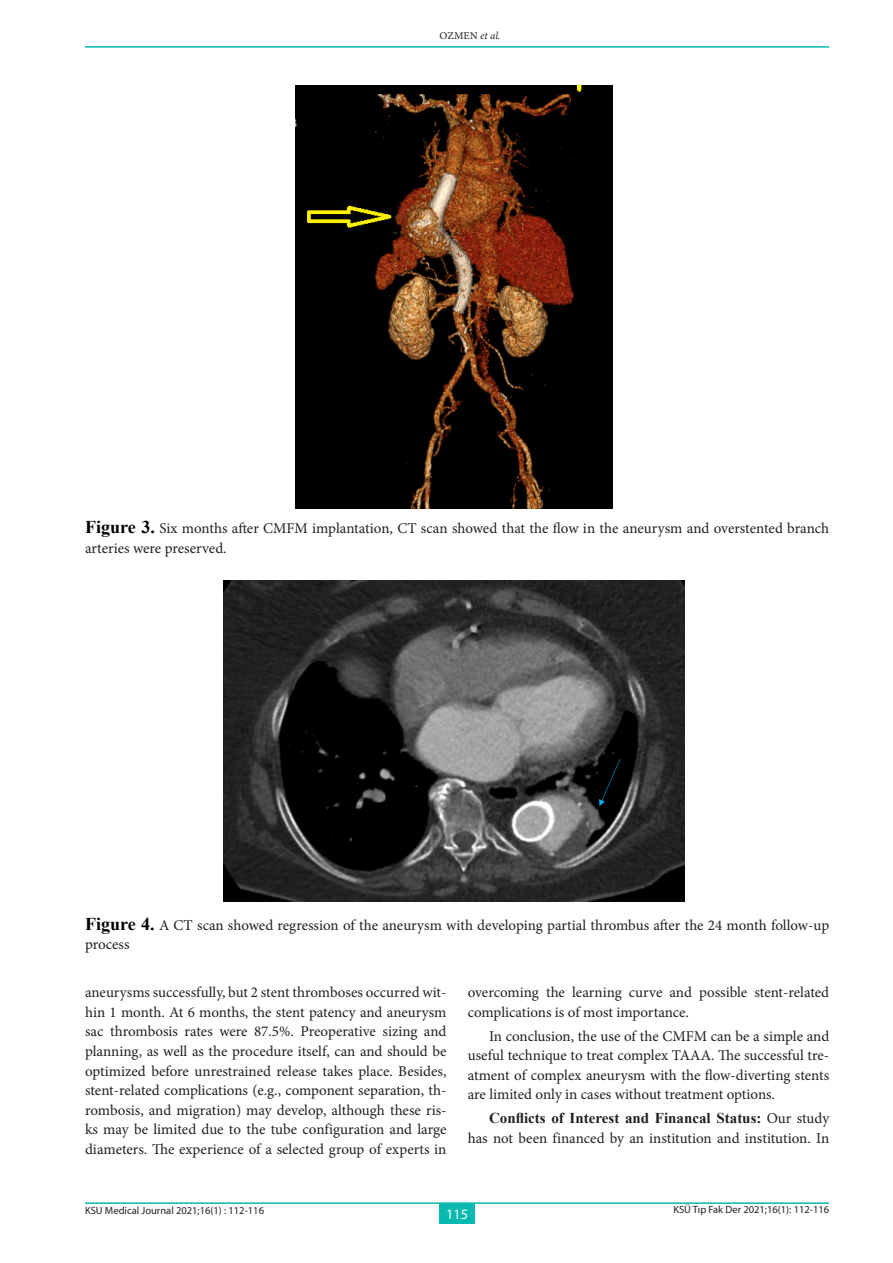
<style>
.page{position:relative;width:893px;height:1263px;background:#fff}
.page>*{position:absolute;margin:0;border:0;box-sizing:border-box;transform-origin:0 0}
.düzyazı{font:15px/19.5px "Minion Pro";letter-spacing:-.005em;color:#231f20}
.t1{font:14.4px "Myriad Pro";color:#fff}
.t2{font:10.5px "Myriad Pro";color:#231f20}
.t3{font:10.5px "Minion Variable Concept";letter-spacing:.005em;color:#231f20}
.s1{font-style:italic}
.s2{font-family:"Times New Roman";font-weight:700;font-size:18px;color:#000}
.s3{font-family:"Times New Roman";font-weight:700}
</style>
<div class="page">
<hr style="left:85px;top:46px;width:744px;height:2px;background:#08b9af">
<hr style="left:85px;top:1202px;width:744px;height:2px;background:#08b9af">
<div style="left:440px;top:1204px;width:35px;height:19px;background:#08b9af"></div>
<img style="left:295px;top:85px;width:317px;height:423px">
<img style="left:223px;top:580px;width:462px;height:322px">
<p class="t3" style="left:439px;top:29px;width:62px">OZMEN <span class="s1">et al.</span></p>
<p class="düzyazı" style="left:85px;top:519px;width:746px"><span class="s2">Figure 3.</span> Six months after CMFM implantation, CT scan showed that the flow in the aneurysm and overstented branch arteries were preserved.</p>
<p class="düzyazı" style="left:85px;top:915px;width:746px"><span class="s2">Figure 4.</span> A CT scan showed regression of the aneurysm with developing partial thrombus after the 24 month follow-up process</p>
<p class="düzyazı" style="left:85px;top:983px;width:363px;text-align:justify">aneurysms successfully, but 2 stent thromboses occurred wit&shy;hin 1 month. At 6 months, the stent patency and aneurysm sac thrombosis rates were 87.5%. Preoperative sizing and planning, as well as the procedure itself, can and should be optimized before unrestrained release takes place. Besides, stent-related complications (e.g., component separation, th&shy;rombosis, and migration) may develop, although these ris&shy;ks may be limited due to the tube configuration and large diameters. The experience of a selected group of experts in</p>
<p class="düzyazı" style="left:468px;top:983px;width:363px">overcoming the learning curve and possible stent-related complications is of most importance.</p>
<p class="düzyazı" style="left:468px;top:1026px;width:363px;text-align:justify;text-indent:21px">In conclusion, the use of the CMFM can be a simple and useful technique to treat complex TAAA. The successful tre&shy;atment of complex aneurysm with the flow-diverting stents are limited only in cases without treatment options.</p>
<p class="düzyazı" style="left:468px;top:1108px;width:363px;text-align:right"><span class="s3">Conflicts of Interest and Financal Status:</span> Our study has not been financed by an institution and institution. In</p>
<p class="t2" style="left:85px;top:1203px;width:181px">KSU Medical Journal 2021;16(1) : 112-116</p>
<p class="t1" style="left:446px;top:1206px;width:24px">115</p>
<p class="t2" style="left:673px;top:1203px;width:157px">KSÜ Tıp Fak Der 2021;16(1): 112-116</p>
</div>
